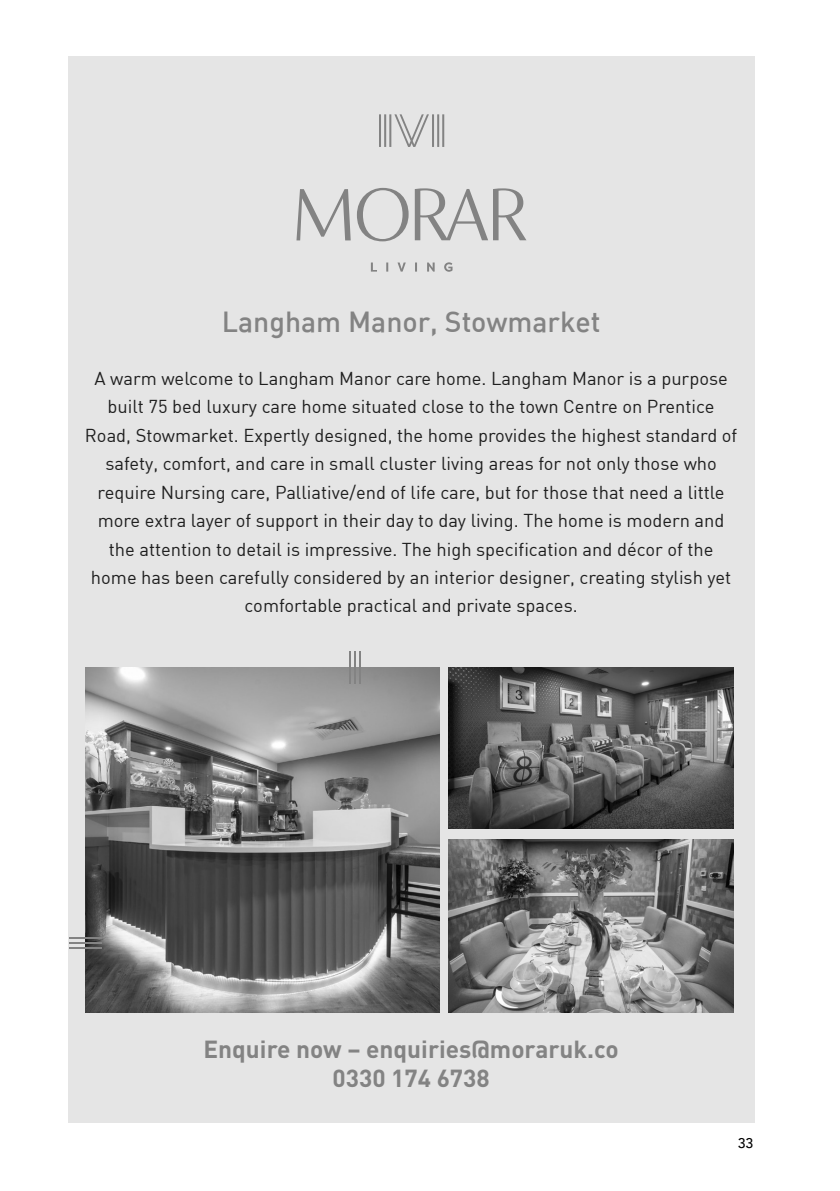
<style>
.page{position:relative;width:840px;height:1191px;background:#fff}
.page>*{position:absolute;margin:0;border:0;box-sizing:border-box;transform-origin:0 0}
.t1{font:500 28.4px "DIN";color:#838383}
.t2{font:700 24.4px/29.2px "DIN";color:#838383;text-align:center}
.t3{font:18.2px/28.4px "DIN";color:#1f1f1f;text-align:center}
.t4{font:500 14px "Avenir";color:#000}
</style>
<div class="page">
<div style="left:68px;top:57px;width:686px;height:1066px;background:#e5e5e5"></div>
<img style="left:86px;top:667px;width:353px;height:345px">
<hr style="left:358px;top:650px;width:2px;height:33px;background:#838383">
<hr style="left:354px;top:650px;width:1px;height:33px;background:#838383">
<hr style="left:349px;top:650px;width:2px;height:33px;background:#838383">
<hr style="left:69px;top:946px;width:33px;height:2px;background:#838383">
<hr style="left:69px;top:942px;width:33px;height:2px;background:#838383">
<hr style="left:69px;top:937px;width:33px;height:2px;background:#838383">
<svg style="left:296px;top:114px;width:230px;height:158px"></svg>
<img style="left:448px;top:667px;width:285px;height:162px">
<img style="left:448px;top:839px;width:285px;height:173px">
<h1 class="t1" style="left:222px;top:303px;width:380px">Langham Manor, Stowmarket</h1>
<p class="t3" style="left:85px;top:363px;width:653px">A warm welcome to Langham Manor care home. Langham Manor is a purpose built 75 bed luxury care home situated close to the town Centre on Prentice Road, Stowmarket. Expertly designed, the home provides the highest standard of safety, comfort, and care in small cluster living areas for not only those who require Nursing care, Palliative/end of life care, but for those that need a little more extra layer of support in their day to day living. The home is modern and the attention to detail is impressive. The high specification and décor of the home has been carefully considered by an interior designer, creating stylish yet comfortable practical and private spaces.</p>
<h2 class="t2" style="left:203px;top:1033px;width:416px">Enquire now – enquiries@moraruk.co<br>0330 174 6738</h2>
<p class="t4" style="left:737px;top:1131px;width:17px">33</p>
</div>
